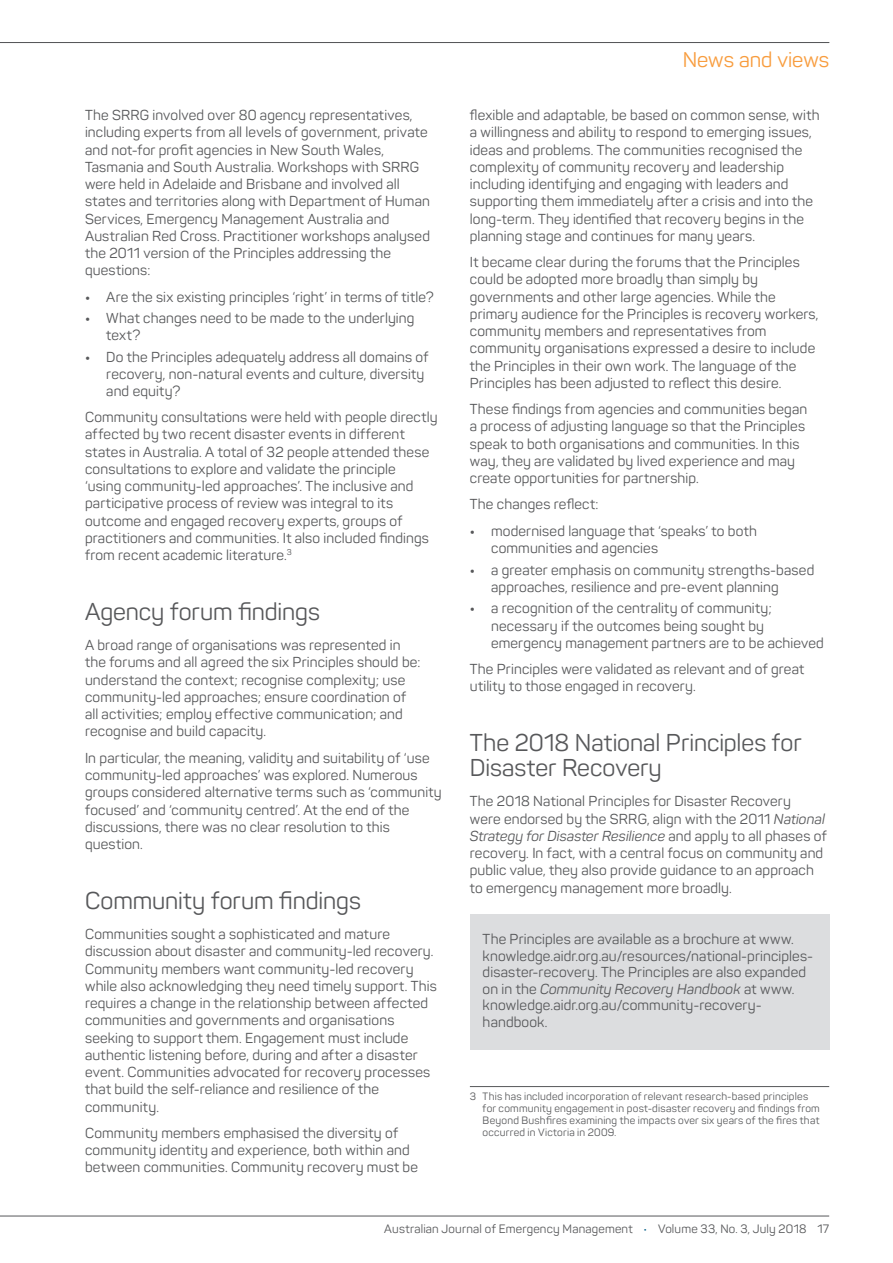
<style>
.page{position:relative;width:893px;height:1263px;background:#fff}
.page>*{position:absolute;margin:0;border:0;box-sizing:border-box;transform-origin:0 0}
.t1{font:24px/25.5px "Panton";letter-spacing:-.005em;color:#57585a}
.t2{font:21px "Panton";color:#f89c3d}
.t3{font:14.25px/17.2px "Panton";letter-spacing:.01em;color:#57585a}
.t4{font:12px "Panton";letter-spacing:.015em;color:#57585a}
.t5{font:10.5px/12px "Panton";letter-spacing:.025em;color:#57585a}
.s1{font-weight:700}
.s2{font-style:italic}
.s3{color:#005d87}
</style>
<div class="page">
<hr style="left:0;top:1216px;width:829px;height:1px;background:#57585a">
<hr style="left:0;top:42px;width:829px;height:1px;background:#57585a">
<div style="left:470px;top:914px;width:359px;height:135px;background:#dcdddf"></div>
<hr style="left:470px;top:1086px;width:359px;height:1px;background:#57585a">
<p class="t3" style="left:85px;top:106px;width:346px">The SRRG involved over 80 agency representatives, including experts from all levels of government, private and not-for profit agencies in New South Wales, Tasmania and South Australia. Workshops with SRRG were held in Adelaide and Brisbane and involved all states and territories along with Department of Human Services, Emergency Management Australia and Australian Red Cross. Practitioner workshops analysed the 2011 version of the Principles addressing the questions:</p>
<p class="t3" style="left:85px;top:288px;width:350px"><span class="s1">•</span> Are the six existing principles ‘right’ in terms of title?</p>
<p class="t3" style="left:106px;top:309px;width:310px;text-indent:-21px"><span class="s1">•</span> What changes need to be made to the underlying text?</p>
<p class="t3" style="left:106px;top:348px;width:324px;text-indent:-21px"><span class="s1">•</span> Do the Principles adequately address all domains of recovery, non-natural events and culture, diversity and equity?</p>
<p class="t3" style="left:85px;top:408px;width:354px">Community consultations were held with people directly affected by two recent disaster events in different states in Australia. A total of 32 people attended these consultations to explore and validate the principle<br>‘using community-led approaches’. The inclusive and participative process of review was integral to its outcome and engaged recovery experts, groups of practitioners and communities. It also included findings from recent academic literature.<sup>3</sup></p>
<h1 class="t1" style="left:85px;top:599px;width:236px">Agency forum findings</h1>
<p class="t3" style="left:85px;top:636px;width:337px">A broad range of organisations was represented in the forums and all agreed the six Principles should be: understand the context; recognise complexity; use community-led approaches; ensure coordination of all activities; employ effective communication; and recognise and build capacity.</p>
<p class="t3" style="left:85px;top:749px;width:358px">In particular, the meaning, validity and suitability of ‘use community-led approaches’ was explored. Numerous groups considered alternative terms such as ‘community focused’ and ‘community centred’. At the end of the discussions, there was no clear resolution to this question.</p>
<h1 class="t1" style="left:85px;top:888px;width:277px">Community forum findings</h1>
<p class="t3" style="left:85px;top:925px;width:353px">Communities sought a sophisticated and mature discussion about disaster and community-led recovery.<br>Community members want community-led recovery while also acknowledging they need timely support. This requires a change in the relationship between affected communities and governments and organisations seeking to support them. Engagement must include authentic listening before, during and after a disaster event. Communities advocated for recovery processes that build the self-reliance and resilience of the community.</p>
<p class="t3" style="left:85px;top:1124px;width:334px">Community members emphasised the diversity of community identity and experience, both within and between communities. Community recovery must be</p>
<h2 class="t2" style="left:683px;top:46px;width:148px">News and views</h2>
<p class="t3" style="left:470px;top:106px;width:351px">flexible and adaptable, be based on common sense, with a willingness and ability to respond to emerging issues, ideas and problems. The communities recognised the complexity of community recovery and leadership including identifying and engaging with leaders and supporting them immediately after a crisis and into the long-term. They identified that recovery begins in the planning stage and continues for many years.</p>
<p class="t3" style="left:470px;top:253px;width:350px">It became clear during the forums that the Principles could be adopted more broadly than simply by governments and other large agencies. While the primary audience for the Principles is recovery workers, community members and representatives from community organisations expressed a desire to include the Principles in their own work. The language of the Principles has been adjusted to reflect this desire.</p>
<p class="t3" style="left:470px;top:400px;width:339px">These findings from agencies and communities began a process of adjusting language so that the Principles speak to both organisations and communities. In this way, they are validated by lived experience and may create opportunities for partnership.</p>
<p class="t3" style="left:470px;top:496px;width:130px">The changes reflect:</p>
<p class="t3" style="left:491px;top:522px;width:267px;text-indent:-21px"><span class="s1">•</span> modernised language that ‘speaks’ to both communities and agencies</p>
<p class="t3" style="left:491px;top:561px;width:325px;text-indent:-21px"><span class="s1">•</span> a greater emphasis on community strengths-based approaches, resilience and pre-event planning</p>
<p class="t3" style="left:491px;top:599px;width:334px;text-indent:-21px"><span class="s1">•</span> a recognition of the centrality of community; necessary if the outcomes being sought by emergency management partners are to be achieved</p>
<p class="t3" style="left:470px;top:660px;width:336px">The Principles were validated as relevant and of great utility to those engaged in recovery.</p>
<h1 class="t1" style="left:470px;top:729px;width:333px">The 2018 National Principles for<br>Disaster Recovery</h1>
<p class="t3" style="left:470px;top:793px;width:358px">The 2018 National Principles for Disaster Recovery<br>were endorsed by the SRRG, align with the 2011 <span class="s2">National Strategy for Disaster Resilience</span> and apply to all phases of recovery. In fact, with a central focus on community and public value, they also provide guidance to an approach to emergency management more broadly.</p>
<p class="t3" style="left:483px;top:931px;width:332px;line-height:16.5px">The Principles are available as a brochure at www. knowledge.aidr.org.au/resources/national-principles&shy;disaster-recovery. The Principles are also expanded on in the <span class="s2">Community Recovery Handbook</span> at www. knowledge.aidr.org.au/community-recovery&shy;handbook.</p>
<p class="t5" style="left:483px;top:1090px;width:339px;text-indent:-13px">3 This has included incorporation of relevant research-based principles for community engagement in post-disaster recovery and findings from Beyond Bushfires examining the impacts over six years of the fires that occurred in Victoria in 2009<span class="s2">.</span></p>
<p class="t4" style="left:384px;top:1221px;width:446px">Australian Journal of Emergency Management <span class="s3">•</span> Volume 33, No. 3, July 2018 17</p>
</div>
